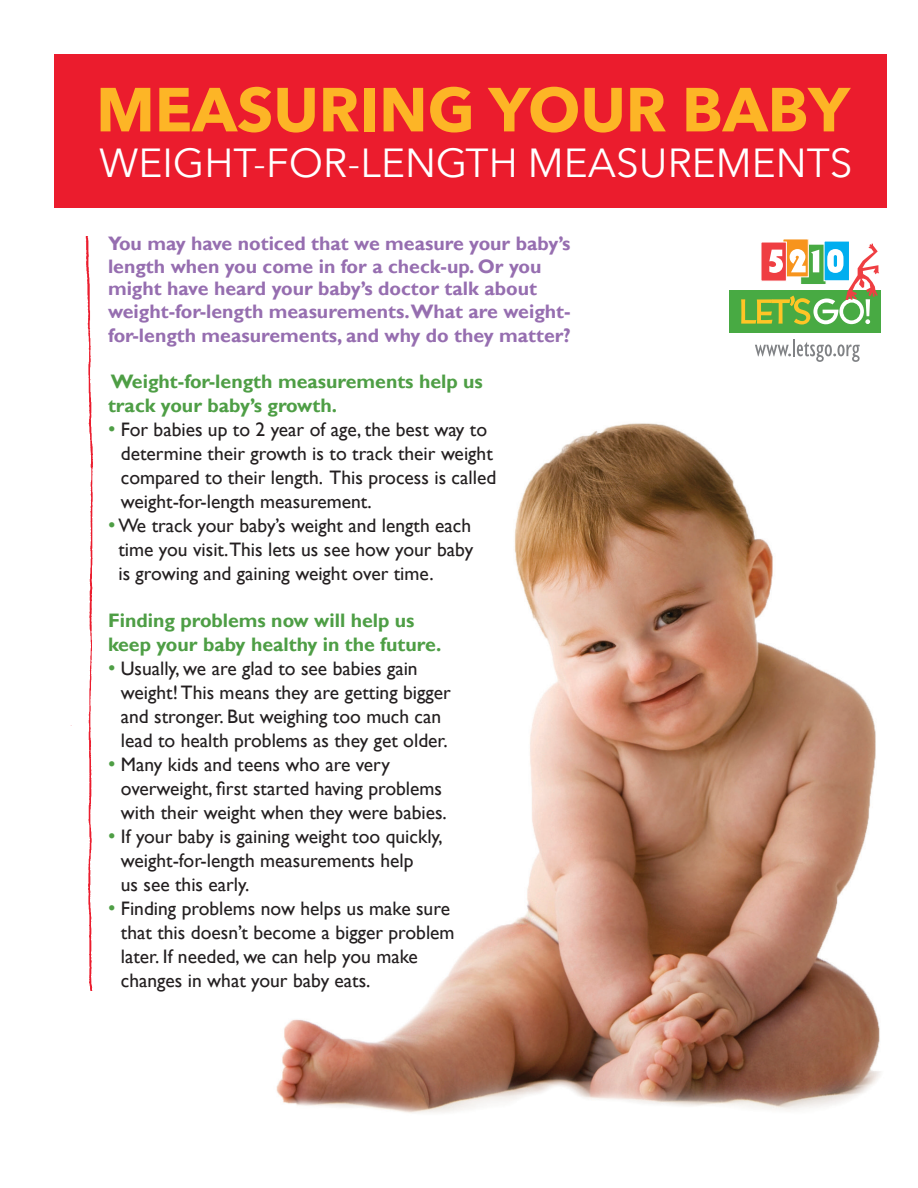
<style>
.page{position:relative;width:918px;height:1188px;background:#fff}
.page>*{position:absolute;margin:0;border:0;box-sizing:border-box;transform-origin:0 0}
.t1{font:700 61.5px "Avenir Next";color:#fdb526}
.t2{font:40.5px "Avenir Next";color:#fff}
.t3{font:19.5px/24px "Gill Sans";color:#231f20}
.t4{font:700 19.5px/23px "Gill Sans";color:#966eb0}
.t5{font:700 19.5px/24px "Gill Sans";color:#4e9e45}
.s1{font-size:21px;color:#4e9e45}
</style>
<div class="page">
<img style="left:276px;top:423px;width:605px;height:690px">
<div style="left:54px;top:54px;width:833px;height:153px;background:#eb1c2d"></div>
<div style="left:729px;top:290px;width:152px;height:43px;background:#48aa43"></div>
<svg style="left:755px;top:339px;width:105px;height:23px"></svg>
<div style="left:824px;top:241px;width:26px;height:40px;background:#00aeef"></div>
<div style="left:783px;top:239px;width:25px;height:38px;background:#f7941d"></div>
<div style="left:782px;top:238px;width:27px;height:39px;border:1px solid #fff"></div>
<svg style="left:761px;top:242px;width:26px;height:2px"></svg>
<svg style="left:741px;top:244px;width:138px;height:81px"></svg>
<img style="left:70px;top:237px;width:23px;height:753px">
<h1 class="t1" style="left:96px;top:57px;width:755px">MEASURING YOUR BABY</h1>
<h2 class="t2" style="left:99px;top:129px;width:755px">WEIGHT-FOR-LENGTH MEASUREM ENTS</h2>
<p class="t4" style="left:108px;top:233px;width:464px">You may have noticed that we measure your baby’s length when you come in for a check-up. Or you might have heard your baby’s doctor talk about weight-for-length measurements.What are weight&shy;for-length measurements, and why do they matter?</p>
<p class="t5" style="left:108px;top:370px;width:376px">Weight-for-length measurements help us track your baby’s growth.</p>
<p class="t3" style="left:121px;top:418px;width:377px;text-indent:-13px"><span class="s1">•</span> For babies up to 2 year of age, the best way to determine their growth is to track their weight compared to their length. This process is called weight-for-length measurement.</p>
<p class="t3" style="left:118px;top:514px;width:356px;text-align:justify;text-indent:-10px"><span class="s1">•</span>We track your baby’s weight and length each time you visit.This lets us see how your baby is growing and gaining weight over time.</p>
<p class="t5" style="left:108px;top:609px;width:335px">Finding problems now will help us keep your baby healthy in the future.</p>
<p class="t3" style="left:121px;top:657px;width:331px;text-indent:-13px"><span class="s1">•</span> Usually, we are glad to see babies gain weight! This means they are getting bigger and stronger. But weighing too much can lead to health problems as they get older.</p>
<p class="t3" style="left:121px;top:753px;width:328px;text-indent:-13px"><span class="s1">•</span> Many kids and teens who are very overweight, first started having problems with their weight when they were babies.</p>
<p class="t3" style="left:121px;top:825px;width:323px;text-indent:-13px"><span class="s1">•</span> If your baby is gaining weight too quickly, weight-for-length measurements help<br>us see this early.</p>
<p class="t3" style="left:121px;top:897px;width:335px;text-indent:-13px"><span class="s1">•</span> Finding problems now helps us make sure that this doesn’t become a bigger problem later. If needed, we can help you make changes in what your baby eats.</p>
</div>
